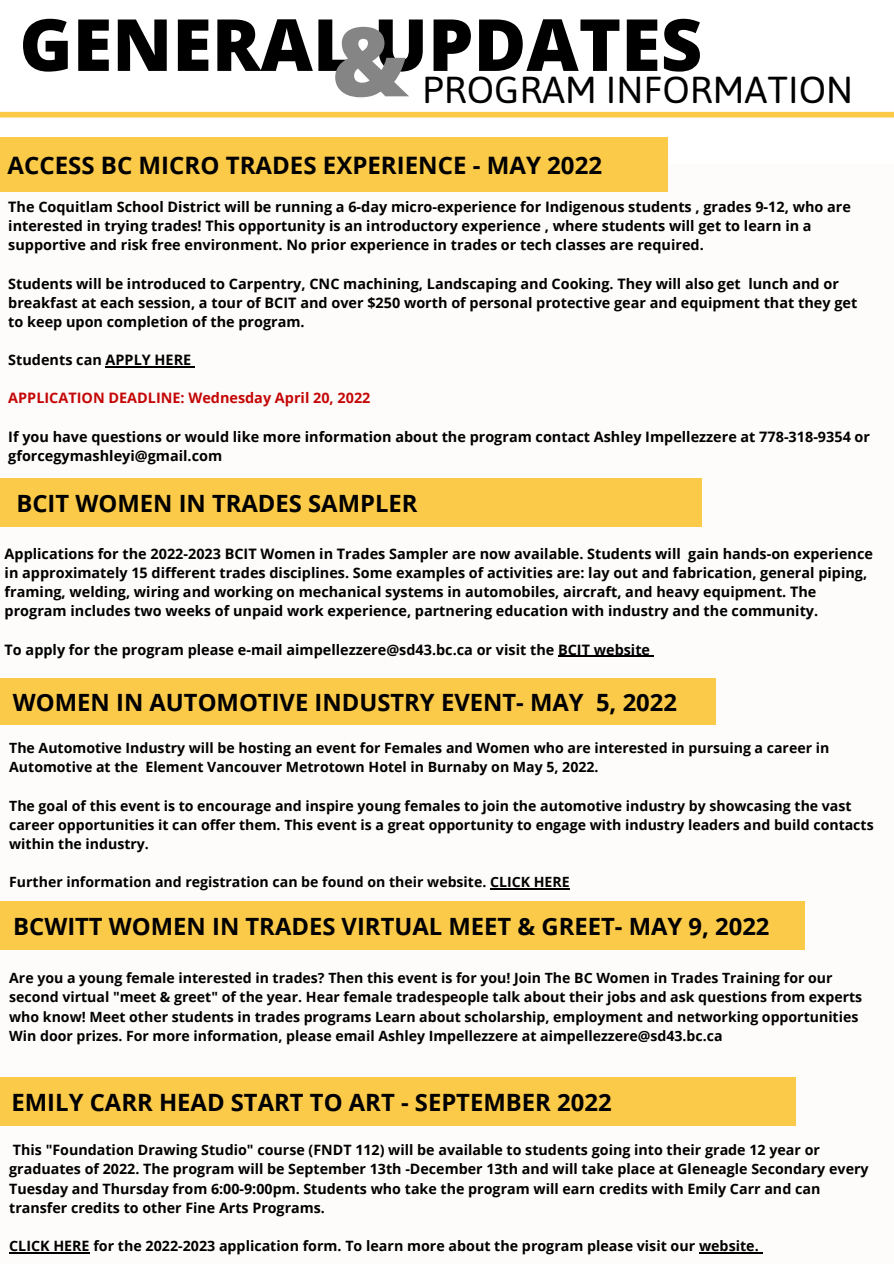
<style>
.page{position:relative;width:894px;height:1264px;background:#fff}
.page>*{position:absolute;margin:0;border:0;box-sizing:border-box;transform-origin:0 0}
.t1{font:800 96.15px "Open Sans";color:#858585}
.t2{font:800 72px "Open Sans";color:#000}
.t3{font:37.5px "Asap";color:#000}
.t4{font:700 24px "Open Sans";color:#000}
.t5{font:700 23.85px "Open Sans";color:#000}
.t6{font:700 14.4px/19.2px "Open Sans";color:#000}
.t7{font:700 14.4px "Open Sans";color:#c40606}
.t8{font:700 14.25px/19.2px "Open Sans";color:#000}
.t9{font:700 14.1px/19.2px "Open Sans";color:#000}
</style>
<div class="page">
<div style="left:0;top:164px;width:893px;height:1099px;background:#fefcfb"></div>
<div style="left:0;top:137px;width:667px;height:54px;background:#fbca48"></div>
<hr style="left:106px;top:366px;width:85px;height:1px;background:#000">
<hr style="left:558px;top:655px;width:92px;height:1px;background:#000">
<div style="left:0;top:112px;width:893px;height:5px;background:#fbca48"></div>
<div style="left:0;top:478px;width:701px;height:48px;background:#fbca48"></div>
<hr style="left:9px;top:1252px;width:81px;height:1px;background:#000">
<hr style="left:698px;top:1252px;width:60px;height:1px;background:#000">
<div style="left:0;top:678px;width:715px;height:46px;background:#fbca48"></div>
<div style="left:0;top:1076px;width:795px;height:49px;background:#fbca48"></div>
<hr style="left:490px;top:888px;width:79px;height:1px;background:#000">
<div style="left:0;top:901px;width:804px;height:48px;background:#fbca48"></div>
<p class="t2" style="left:19px;top:-6px;width:684px">GENERAL UPDATES</p>
<p class="t1" style="left:332px;top:-6px;width:78px">&amp;</p>
<p class="t3" style="left:422px;top:68px;width:432px">PROGRAM INFORMATION</p>
<p class="t4" style="left:8px;top:148px;width:596px">ACCESS BC MICRO TRADES EXPERIENCE - MAY 2022</p>
<p class="t6" style="left:8px;top:197px;width:843px">The Coquitlam School District will be running a 6-day micro-experience for Indigenous students , grades 9-12, who are interested in trying trades! This opportunity is an introductory experience , where students will get to learn in a supportive and risk free environment. No prior experience in trades or tech classes are required.</p>
<p class="t6" style="left:8px;top:273px;width:850px">Students will be introduced to Carpentry, CNC machining, Landscaping and Cooking. They will also get lunch and or breakfast at each session, a tour of BCIT and over $250 worth of personal protective gear and equipment that they get to keep upon completion of the program.</p>
<p class="t6" style="left:8px;top:350px;width:184px">Students can APPLY HERE</p>
<p class="t7" style="left:8px;top:388px;width:363px">APPLICATION DEADLINE: Wednesday April 20, 2022</p>
<p class="t6" style="left:8px;top:426px;width:863px">If you have questions or would like more information about the program contact Ashley Impellezzere at 778-318-9354 or gforcegymashleyi@gmail.com</p>
<p class="t5" style="left:17px;top:486px;width:402px">BCIT WOMEN IN TRADES SAMPLER</p>
<p class="t6" style="left:5px;top:543px;width:869px">Applications for the 2022-2023 BCIT Women in Trades Sampler are now available. Students will gain hands-on experience in approximately 15 different trades disciplines. Some examples of activities are: lay out and fabrication, general piping, framing, welding, wiring and working on mechanical systems in automobiles, aircraft, and heavy equipment. The program includes two weeks of unpaid work experience, partnering education with industry and the community.</p>
<p class="t6" style="left:5px;top:639px;width:646px">To apply for the program please e-mail aimpellezzere@sd43.bc.ca or visit the BCIT website</p>
<p class="t5" style="left:13px;top:685px;width:665px">WOMEN IN AUTOMOTIVE INDUSTRY EVENT- MAY 5, 2022</p>
<p class="t9" style="left:9px;top:738px;width:821px">The Automotive Industry will be hosting an event for Females and Women who are interested in pursuing a career in<br>Automotive at the Element Vancouver Metrotown Hotel in Burnaby on May 5, 2022.</p>
<p class="t9" style="left:9px;top:795px;width:865px">The goal of this event is to encourage and inspire young females to join the automotive industry by showcasing the vast career opportunities it can offer them. This event is a great opportunity to engage with industry leaders and build contacts within the industry.</p>
<p class="t9" style="left:9px;top:872px;width:561px">Further information and registration can be found on their website. CLICK HERE</p>
<p class="t5" style="left:13px;top:909px;width:757px">BCWITT WOMEN IN TRADES VIRTUAL MEET &amp; GREET- MAY 9, 2022</p>
<p class="t9" style="left:9px;top:968px;width:854px">Are you a young female interested in trades? Then this event is for you! Join The BC Women in Trades Training for our second virtual "meet &amp; greet" of the year. Hear female tradespeople talk about their jobs and ask questions from experts who know! Meet other students in trades programs Learn about scholarship, employment and networking opportunities Win door prizes. For more information, please email Ashley Impellezzere at aimpellezzere@sd43.bc.ca</p>
<p class="t5" style="left:12px;top:1085px;width:601px">EMILY CARR HEAD START TO ART - SEPTEMBER 2022</p>
<p class="t8" style="left:9px;top:1140px;width:860px">This "Foundation Drawing Studio" course (FNDT 112) will be available to students going into their grade 12 year or graduates of 2022. The program will be September 13th -December 13th and will take place at Gleneagle Secondary every Tuesday and Thursday from 6:00-9:00pm. Students who take the program will earn credits with Emily Carr and can transfer credits to other Fine Arts Programs.</p>
<p class="t8" style="left:9px;top:1235px;width:750px">CLICK HERE for the 2022-2023 application form. To learn more about the program please visit our website.</p>
</div>
